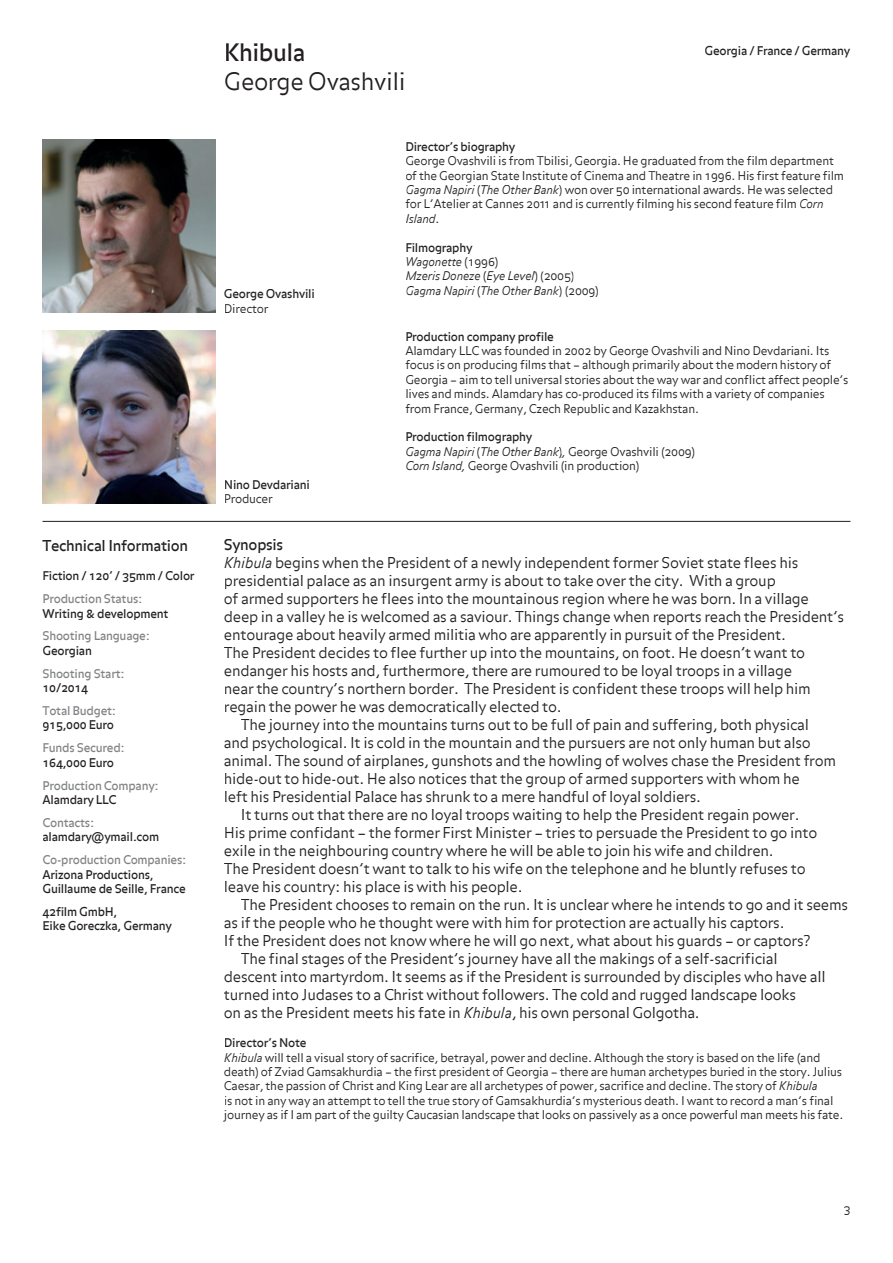
<style>
.page{position:relative;width:893px;height:1263px;background:#fff}
.page>*{position:absolute;margin:0;border:0;box-sizing:border-box;transform-origin:0 0}
.t1{font:300 24px "Loc Balance N";letter-spacing:-.02em;color:#231f20}
.t2{font:500 24px "Loc Balance N";letter-spacing:-.02em;color:#231f20}
.t3{font:300 15px "Loc Balance N";letter-spacing:-.02em;color:#231f20}
.t4{font:500 15px "Loc Balance N";letter-spacing:-.02em;color:#231f20}
.t5{font:300 12px/14.4px "Loc Balance N";letter-spacing:-.02em;color:#231f20}
.t6{font:500 12px/14.4px "Loc Balance N";letter-spacing:-.02em;color:#231f20}
.t7{font:500 12px "Loc Balance N";letter-spacing:-.02em;color:#808285}
.t8{font:italic 300 12px/14.4px "Loc Balance N";letter-spacing:-.02em;color:#231f20}
.s1{font-style:italic}
.s2{font-weight:500;font-style:normal}
.s3{font-style:normal}
.s4{font-weight:500}
</style>
<div class="page">
<img style="left:43px;top:140px;width:172px;height:173px">
<hr style="left:43px;top:521px;width:807px;height:1px;background:#231f20">
<img style="left:43px;top:331px;width:172px;height:172px">
<p class="t4" style="left:43px;top:537px;width:147px">Technical Information</p>
<p class="t6" style="left:43px;top:569px;width:154px">Fiction / 120’ / 35mm / Color</p>
<p class="t7" style="left:43px;top:592px;width:101px">Production Status:</p>
<p class="t6" style="left:43px;top:607px;width:128px">Writing &amp; development</p>
<p class="t7" style="left:43px;top:629px;width:109px">Shooting Language:</p>
<p class="t6" style="left:43px;top:644px;width:51px">Georgian</p>
<p class="t7" style="left:43px;top:666px;width:84px">Shooting Start:</p>
<p class="t6" style="left:43px;top:681px;width:47px">10/2014</p>
<p class="t7" style="left:43px;top:704px;width:75px">Total Budget:</p>
<p class="t6" style="left:43px;top:719px;width:73px">915,000 Euro</p>
<p class="t7" style="left:43px;top:741px;width:84px">Funds Secured:</p>
<p class="t6" style="left:43px;top:756px;width:73px">164,000 Euro</p>
<p class="t7" style="left:43px;top:778px;width:118px">Production Company:</p>
<p class="t6" style="left:43px;top:793px;width:75px">Alamdary LLC</p>
<p class="t7" style="left:43px;top:816px;width:53px">Contacts:</p>
<p class="t6" style="left:43px;top:830px;width:118px">alamdary@ymail.com</p>
<p class="t7" style="left:43px;top:853px;width:146px">Co-production Companies:</p>
<p class="t6" style="left:43px;top:868px;width:145px">Arizona Productions,<br>Guillaume de Seille, France</p>
<p class="t6" style="left:43px;top:905px;width:131px">42film GmbH,<br>Eike Goreczka, Germany</p>
<h1 class="t2" style="left:224px;top:39px;width:83px">Khibula</h1>
<h1 class="t1" style="left:224px;top:68px;width:183px">George Ovashvili</h1>
<p class="t6" style="left:705px;top:44px;width:147px">Georgia / France / Germany</p>
<p class="t6" style="left:224px;top:287px;width:92px">George Ovashvili</p>
<p class="t5" style="left:224px;top:302px;width:46px">Director</p>
<p class="t6" style="left:224px;top:478px;width:87px">Nino Devdariani</p>
<p class="t5" style="left:224px;top:493px;width:50px">Producer</p>
<p class="t6" style="left:405px;top:140px;width:111px">Director’s biography</p>
<p class="t5" style="left:405px;top:154px;width:440px">George Ovashvili is from Tbilisi, Georgia. He graduated from the film department of the Georgian State Institute of Cinema and Theatre in 1996. His first feature film <span class="s1">Gagma Napiri</span> (<span class="s1">The Other Bank</span>) won over 50 international awards. He was selected for L’Atelier at Cannes 2011 and is currently filming his second feature film <span class="s1">Corn Island</span>.</p>
<p class="t8" style="left:405px;top:241px;width:195px"><span class="s2">Filmography<br></span>Wagonette <span class="s3">(1996)<br></span>Mzeris Doneze <span class="s3">(</span>Eye Level<span class="s3">) (2005)<br></span>Gagma Napiri <span class="s3">(</span>The Other Bank<span class="s3">) (2009)</span></p>
<p class="t6" style="left:405px;top:330px;width:150px">Production company profile</p>
<p class="t5" style="left:405px;top:344px;width:445px">Alamdary LLC was founded in 2002 by George Ovashvili and Nino Devdariani. Its focus is on producing films that – although primarily about the modern history of Georgia – aim to tell universal stories about the way war and conflict affect people’s lives and minds. Alamdary has co-produced its films with a variety of companies from France, Germany, Czech Republic and Kazakhstan.</p>
<p class="t5" style="left:405px;top:431px;width:291px"><span class="s4">Production filmography<br></span><span class="s1">Gagma Napiri</span> (<span class="s1">The Other Bank</span>)<span class="s1">,</span> George Ovashvili (2009)<br><span class="s1">Corn Island,</span> George Ovashvili (in production)</p>
<p class="t4" style="left:224px;top:536px;width:61px">Synopsis</p>
<p class="t3" style="left:224px;top:554px;width:576px"><span class="s1">Khibula</span> begins when the President of a newly independent former Soviet state flees his</p>
<p class="t3" style="left:224px;top:572px;width:553px">presidential palace as an insurgent army is about to take over the city. With a group</p>
<p class="t3" style="left:224px;top:590px;width:586px">of armed supporters he flees into the mountainous region where he was born. In a village</p>
<p class="t3" style="left:224px;top:608px;width:622px">deep in a valley he is welcomed as a saviour. Things change when reports reach the President’s</p>
<p class="t3" style="left:224px;top:626px;width:563px">entourage about heavily armed militia who are apparently in pursuit of the President.</p>
<p class="t3" style="left:224px;top:644px;width:583px">The President decides to flee further up into the mountains, on foot. He doesn’t want to</p>
<p class="t3" style="left:224px;top:662px;width:570px">endanger his hosts and, furthermore, there are rumoured to be loyal troops in a village</p>
<p class="t3" style="left:224px;top:680px;width:588px">near the country’s northern border. The President is confident these troops will help him</p>
<p class="t3" style="left:224px;top:698px;width:339px">regain the power he was democratically elected to.</p>
<p class="t3" style="left:241px;top:716px;width:570px">The journey into the mountains turns out to be full of pain and suffering, both physical</p>
<p class="t3" style="left:224px;top:734px;width:588px">and psychological. It is cold in the mountain and the pursuers are not only human but also</p>
<p class="t3" style="left:224px;top:752px;width:614px">animal. The sound of airplanes, gunshots and the howling of wolves chase the President from</p>
<p class="t3" style="left:224px;top:770px;width:577px">hide-out to hide-out. He also notices that the group of armed supporters with whom he</p>
<p class="t3" style="left:224px;top:788px;width:478px">left his Presidential Palace has shrunk to a mere handful of loyal soldiers.</p>
<p class="t3" style="left:241px;top:806px;width:560px">It turns out that there are no loyal troops waiting to help the President regain power.</p>
<p class="t3" style="left:224px;top:824px;width:595px">His prime confidant – the former First Minister – tries to persuade the President to go into</p>
<p class="t3" style="left:224px;top:842px;width:551px">exile in the neighbouring country where he will be able to join his wife and children.</p>
<p class="t3" style="left:224px;top:860px;width:583px">The President doesn’t want to talk to his wife on the telephone and he bluntly refuses to</p>
<p class="t3" style="left:224px;top:878px;width:300px">leave his country: his place is with his people.</p>
<p class="t3" style="left:241px;top:896px;width:609px">The President chooses to remain on the run. It is unclear where he intends to go and it seems</p>
<p class="t3" style="left:224px;top:914px;width:562px">as if the people who he thought were with him for protection are actually his captors.</p>
<p class="t3" style="left:224px;top:932px;width:588px">If the President does not know where he will go next, what about his guards – or captors?</p>
<p class="t3" style="left:241px;top:950px;width:538px">The final stages of the President’s journey have all the makings of a self-sacrificial</p>
<p class="t3" style="left:224px;top:968px;width:603px">descent into martyrdom. It seems as if the President is surrounded by disciples who have all</p>
<p class="t3" style="left:224px;top:986px;width:574px">turned into Judases to a Christ without followers. The cold and rugged landscape looks</p>
<p class="t3" style="left:224px;top:1004px;width:477px">on as the President meets his fate in <span class="s1">Khibula</span>, his own personal Golgotha.</p>
<p class="t5" style="left:224px;top:1036px;width:621px"><span class="s4">Director’s Note<br></span><span class="s1">Khibula</span> will tell a visual story of sacrifice, betrayal, power and decline. Although the story is based on the life (and death) of Zviad Gamsakhurdia – the first president of Georgia – there are human archetypes buried in the story. Julius Caesar, the passion of Christ and King Lear are all archetypes of power, sacrifice and decline. The story of <span class="s1">Khibula<br></span>is not in any way an attempt to tell the true story of Gamsakhurdia’s mysterious death. I want to record a man’s final journey as if I am part of the guilty Caucasian landscape that looks on passively as a once powerful man meets his fate.</p>
<p class="t5" style="left:843px;top:1202px;width:8px">3</p>
</div>
